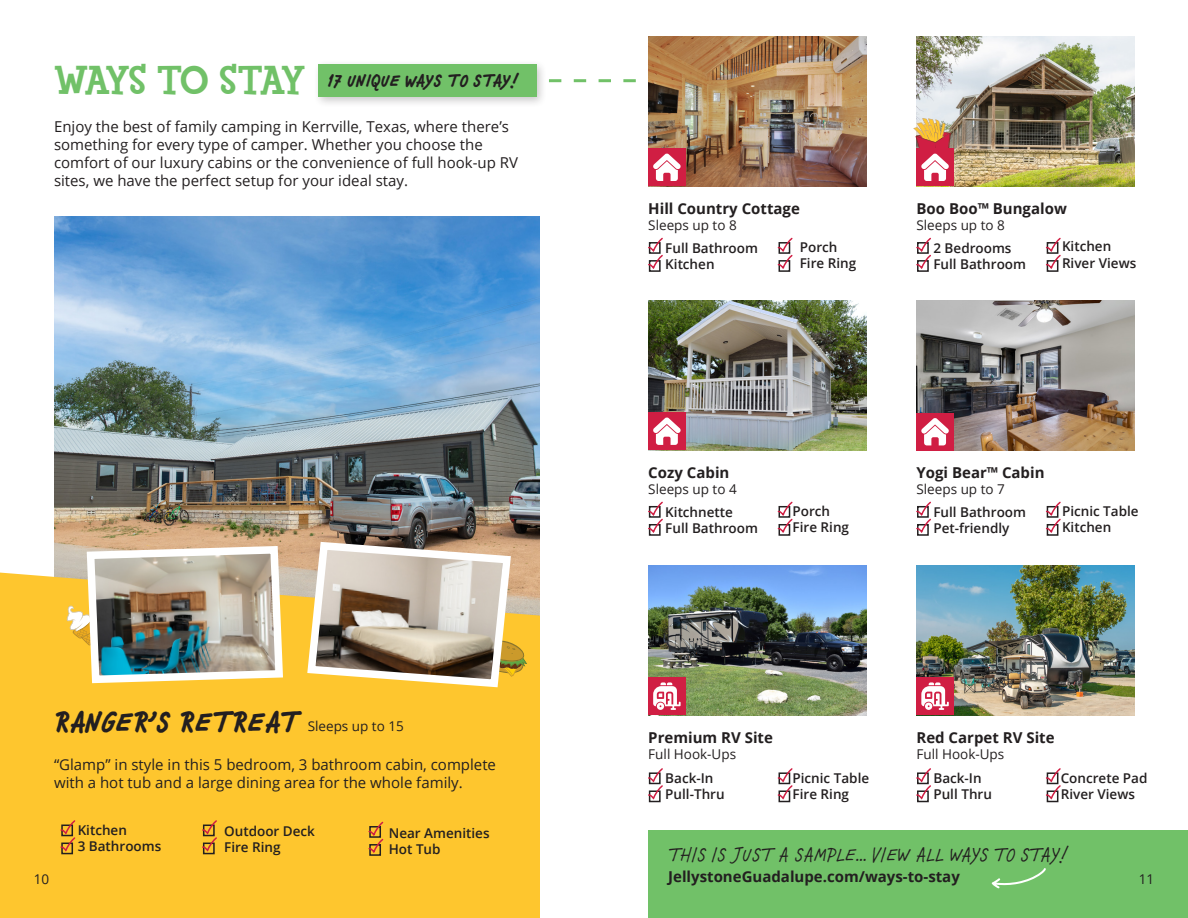
<style>
.page{position:relative;width:1188px;height:918px;background:#fff}
.page>*{position:absolute;margin:0;border:0;box-sizing:border-box;transform-origin:0 0}
.t1{font:800 42px "Fink";letter-spacing:-.075em;color:#71c168}
.t2{font:italic 700 30px "Chauncy Pro";letter-spacing:.015em;color:#231f20}
.t3{font:italic 21px "Chauncy Pro";letter-spacing:.015em;color:#231f20}
.t4{font:italic 700 18px "Chauncy Pro";letter-spacing:.015em;color:#231f20}
.t5{font:15px/18px "Open Sans";color:#231f20}
.t6{font:700 15px "Open Sans";color:#231f20}
.t7{font:600 13.5px "Open Sans";color:#231f20}
.t8{font:13.5px "Open Sans";color:#231f20}
</style>
<div class="page">
<img style="left:54px;top:216px;width:486px;height:357px">
<div style="left:0;top:573px;width:540px;height:345px;background:#fec62e"></div>
<svg style="left:549px;top:79px;width:87px;height:3px"></svg>
<img style="left:66px;top:542px;width:221px;height:145px">
<svg style="left:303px;top:538px;width:224px;height:153px;background:#c2b08f"></svg>
<img style="left:648px;top:36px;width:218px;height:150px">
<img style="left:648px;top:300px;width:218px;height:150px">
<img style="left:648px;top:565px;width:218px;height:150px">
<img style="left:916px;top:36px;width:218px;height:150px">
<img style="left:916px;top:300px;width:218px;height:150px">
<img style="left:916px;top:565px;width:218px;height:150px">
<div style="left:649px;top:260px;width:12px;height:12px;border:2px solid #231f20"></div>
<div style="left:649px;top:524px;width:12px;height:12px;border:2px solid #231f20"></div>
<div style="left:649px;top:790px;width:12px;height:12px;border:2px solid #231f20"></div>
<div style="left:61px;top:843px;width:12px;height:11px;border:2px solid #231f20"></div>
<div style="left:917px;top:260px;width:12px;height:12px;border:2px solid #231f20"></div>
<div style="left:917px;top:524px;width:12px;height:12px;border:2px solid #231f20"></div>
<div style="left:917px;top:790px;width:12px;height:12px;border:2px solid #231f20"></div>
<div style="left:779px;top:260px;width:11px;height:12px;border:2px solid #231f20"></div>
<div style="left:779px;top:524px;width:11px;height:12px;border:2px solid #231f20"></div>
<div style="left:779px;top:790px;width:11px;height:12px;border:2px solid #231f20"></div>
<div style="left:203px;top:843px;width:12px;height:11px;border:2px solid #231f20"></div>
<div style="left:369px;top:844px;width:12px;height:12px;border:2px solid #231f20"></div>
<div style="left:1047px;top:260px;width:11px;height:12px;border:2px solid #231f20"></div>
<div style="left:1047px;top:524px;width:11px;height:12px;border:2px solid #231f20"></div>
<div style="left:1047px;top:790px;width:11px;height:12px;border:2px solid #231f20"></div>
<svg style="left:648px;top:237px;width:15px;height:33px"></svg>
<svg style="left:648px;top:501px;width:15px;height:33px"></svg>
<svg style="left:648px;top:768px;width:15px;height:33px"></svg>
<svg style="left:59px;top:819px;width:18px;height:34px"></svg>
<svg style="left:916px;top:237px;width:15px;height:33px"></svg>
<svg style="left:916px;top:501px;width:15px;height:33px"></svg>
<svg style="left:916px;top:768px;width:15px;height:33px"></svg>
<svg style="left:777px;top:237px;width:16px;height:33px"></svg>
<svg style="left:777px;top:501px;width:16px;height:33px"></svg>
<svg style="left:777px;top:768px;width:16px;height:33px"></svg>
<svg style="left:201px;top:819px;width:17px;height:34px"></svg>
<svg style="left:367px;top:820px;width:18px;height:34px"></svg>
<svg style="left:1045px;top:237px;width:16px;height:33px"></svg>
<svg style="left:1045px;top:501px;width:16px;height:33px"></svg>
<svg style="left:1046px;top:768px;width:15px;height:33px"></svg>
<div style="left:648px;top:148px;width:38px;height:38px;background:#d01e43"></div>
<svg style="left:653px;top:153px;width:28px;height:28px"></svg>
<div style="left:916px;top:413px;width:38px;height:38px;background:#d01e43"></div>
<svg style="left:921px;top:418px;width:28px;height:27px"></svg>
<div style="left:648px;top:412px;width:38px;height:38px;background:#d01e43"></div>
<svg style="left:653px;top:417px;width:28px;height:28px"></svg>
<div style="left:916px;top:148px;width:38px;height:38px;background:#d01e43"></div>
<svg style="left:913px;top:118px;width:38px;height:63px"></svg>
<div style="left:916px;top:677px;width:38px;height:38px;background:#d01e43"></div>
<svg style="left:921px;top:682px;width:28px;height:28px"></svg>
<div style="left:648px;top:677px;width:38px;height:38px;background:#d01e43"></div>
<svg style="left:653px;top:682px;width:28px;height:28px"></svg>
<div style="left:648px;top:830px;width:540px;height:88px;background:#71c168"></div>
<div style="left:313px;top:59px;width:235px;height:49px;background:#231f20;opacity:.25"></div>
<div style="left:319px;top:64px;width:218px;height:33px;background:#71c168"></div>
<svg style="left:992px;top:868px;width:54px;height:20px"></svg>
<p class="t1" style="left:54px;top:54px;width:253px">WAYS TO STAY</p>
<p class="t4" style="left:328px;top:69px;width:192px">17 UNIQUE WAYS TO STAY!</p>
<p class="t5" style="left:54px;top:118px;width:466px">Enjoy the best of family camping in Kerrville, Texas, where there’s something for every type of camper. Whether you choose the comfort of our luxury cabins or the convenience of full hook-up RV sites, we have the perfect setup for your ideal stay.</p>
<p class="t2" style="left:54px;top:703px;width:246px">RANGER’S RETREAT</p>
<p class="t8" style="left:308px;top:717px;width:98px">Sleeps up to 15</p>
<p class="t5" style="left:54px;top:755px;width:444px">“Glamp” in style in this 5 bedroom, 3 bathroom cabin, complete with a hot tub and a large dining area for the whole family.</p>
<p class="t8" style="left:34px;top:870px;width:17px">10</p>
<p class="t7" style="left:78px;top:821px;width:51px">Kitchen</p>
<p class="t7" style="left:78px;top:837px;width:85px">3 Bathrooms</p>
<p class="t7" style="left:224px;top:822px;width:92px">Outdoor Deck</p>
<p class="t7" style="left:224px;top:838px;width:58px">Fire Ring</p>
<p class="t7" style="left:389px;top:824px;width:102px">Near Amenities</p>
<p class="t7" style="left:389px;top:840px;width:53px">Hot Tub</p>
<p class="t6" style="left:648px;top:198px;width:153px">Hill Country Cottage</p>
<p class="t8" style="left:648px;top:216px;width:90px">Sleeps up to 8</p>
<p class="t6" style="left:916px;top:198px;width:152px">Boo Boo™ Bungalow</p>
<p class="t8" style="left:916px;top:216px;width:90px">Sleeps up to 8</p>
<p class="t7" style="left:665px;top:238px;width:94px">Full Bathroom</p>
<p class="t7" style="left:665px;top:255px;width:51px">Kitchen</p>
<p class="t7" style="left:800px;top:238px;width:39px">Porch</p>
<p class="t7" style="left:800px;top:254px;width:58px">Fire Ring</p>
<p class="t7" style="left:933px;top:238px;width:80px">2 Bedrooms</p>
<p class="t7" style="left:933px;top:255px;width:94px">Full Bathroom</p>
<p class="t7" style="left:1062px;top:237px;width:51px">Kitchen</p>
<p class="t7" style="left:1062px;top:253px;width:76px">River Views</p>
<p class="t6" style="left:648px;top:462px;width:83px">Cozy Cabin</p>
<p class="t8" style="left:648px;top:480px;width:90px">Sleeps up to 4</p>
<p class="t7" style="left:665px;top:502px;width:69px">Kitchnette</p>
<p class="t7" style="left:665px;top:519px;width:94px">Full Bathroom</p>
<p class="t7" style="left:793px;top:502px;width:39px">Porch</p>
<p class="t7" style="left:793px;top:518px;width:58px">Fire Ring</p>
<p class="t6" style="left:916px;top:462px;width:130px">Yogi Bear™ Cabin</p>
<p class="t8" style="left:916px;top:480px;width:90px">Sleeps up to 7</p>
<p class="t7" style="left:933px;top:502px;width:94px">Full Bathroom</p>
<p class="t7" style="left:933px;top:519px;width:77px">Pet-friendly</p>
<p class="t7" style="left:1062px;top:502px;width:78px">Picnic Table</p>
<p class="t7" style="left:1062px;top:518px;width:51px">Kitchen</p>
<p class="t6" style="left:648px;top:727px;width:126px">Premium RV Site</p>
<p class="t8" style="left:648px;top:745px;width:89px">Full Hook-Ups</p>
<p class="t7" style="left:665px;top:769px;width:50px">Back-In</p>
<p class="t7" style="left:665px;top:785px;width:61px">Pull-Thru</p>
<p class="t7" style="left:793px;top:769px;width:78px">Picnic Table</p>
<p class="t7" style="left:793px;top:785px;width:58px">Fire Ring</p>
<p class="t6" style="left:916px;top:727px;width:140px">Red Carpet RV Site</p>
<p class="t8" style="left:916px;top:745px;width:89px">Full Hook-Ups</p>
<p class="t7" style="left:933px;top:769px;width:50px">Back-In</p>
<p class="t7" style="left:933px;top:785px;width:60px">Pull Thru</p>
<p class="t7" style="left:1061px;top:769px;width:88px">Concrete Pad</p>
<p class="t7" style="left:1061px;top:785px;width:76px">River Views</p>
<p class="t3" style="left:668px;top:842px;width:402px">THIS IS JUST A SAMPLE... VIEW ALL WAYS TO STAY!</p>
<p class="t6" style="left:668px;top:866px;width:293px">JellystoneGuadalupe.com/ways-to-stay</p>
<p class="t8" style="left:1139px;top:870px;width:17px">11</p>
</div>
